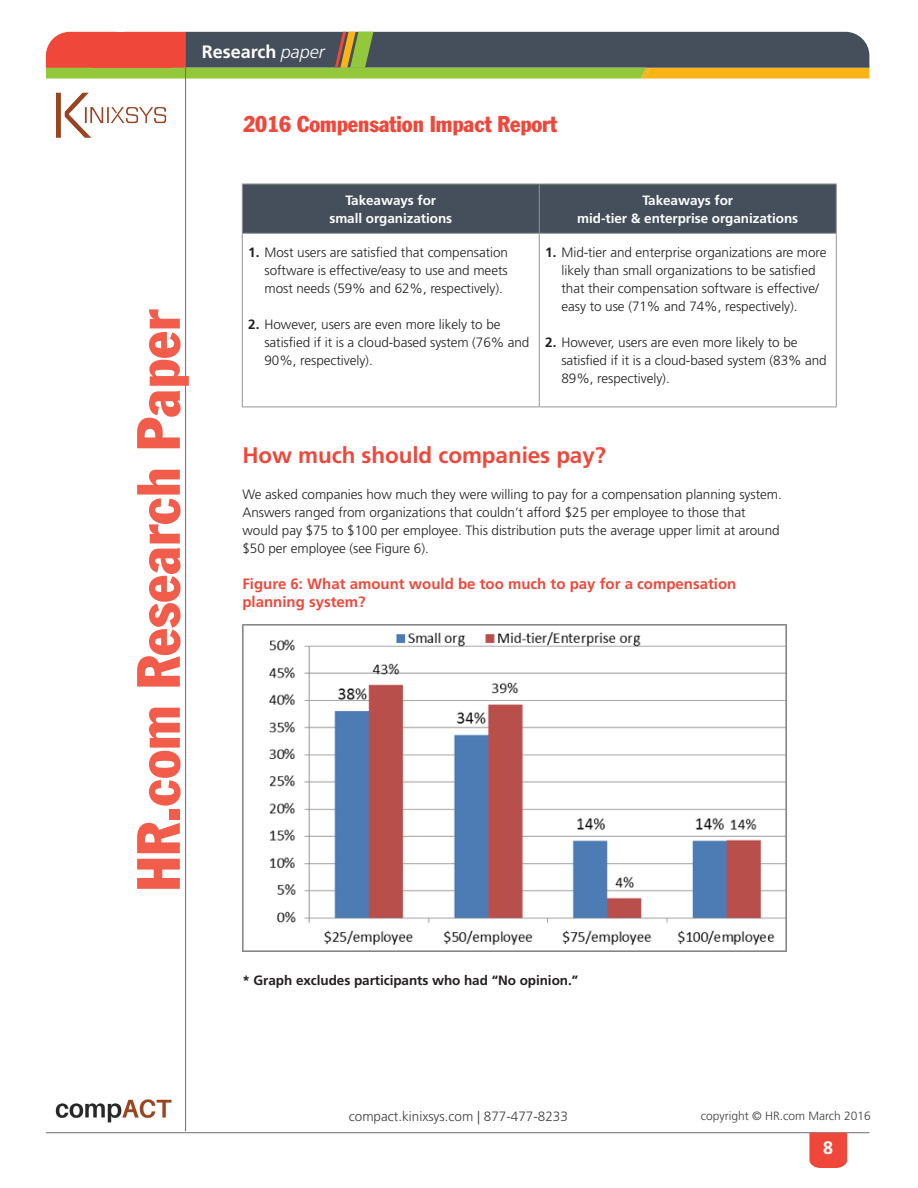
<style>
.page{position:relative;width:918px;height:1188px;background:#fff}
.page>*{position:absolute;margin:0;border:0;box-sizing:border-box;transform-origin:0 0}
.t1{font:condensed 60px "Franklin Gothic";color:#f15d4a}
.t2{font:condensed 22.5px "Franklin Gothic";letter-spacing:-.005em;color:#ef483b}
.t3{font:700 22.5px "Frutiger";letter-spacing:-.005em;color:#ef483b}
.t4{font:700 18px "Frutiger";color:#fff}
.t5{font:700 15px/18px "Frutiger";color:#ef483b}
.t6{font:300 13.5px/18px "Frutiger";letter-spacing:-.005em;color:#231f20}
.t7{font:700 13.5px/18px "Frutiger";letter-spacing:-.005em;color:#fff;text-align:center}
.t8{font:700 13.5px "Frutiger";letter-spacing:-.005em;color:#231f20}
.t9{font:300 13.5px "Frutiger";color:#3e3e3f}
.t10{font:300 12px "Frutiger";color:#3e3e3f}
.s1{font-weight:300;font-style:italic}
.s2{font-weight:700}
</style>
<div class="page">
<hr style="left:46px;top:1132px;width:823px;height:1px;background:#6c6d70">
<hr style="left:185px;top:32px;width:1px;height:1099px;background:#6c6d70">
<svg style="left:809px;top:1133px;width:38px;height:35px"></svg>
<svg style="left:46px;top:32px;width:823px;height:47px;background:#6f7151"></svg>
<div style="left:92px;top:32px;width:80px;height:36px;background:#ef483b"></div>
<img style="left:55px;top:1099px;width:117px;height:24px">
<img style="left:56px;top:93px;width:111px;height:45px">
<div style="left:243px;top:185px;width:593px;height:48px;background:#444f5b"></div>
<hr style="left:242px;top:184px;width:297px;height:1px;background:#939598">
<hr style="left:242px;top:184px;width:1px;height:49px;background:#939598">
<hr style="left:539px;top:184px;width:298px;height:1px;background:#939598">
<hr style="left:539px;top:184px;width:1px;height:49px;background:#939598">
<hr style="left:836px;top:184px;width:1px;height:49px;background:#939598">
<hr style="left:242px;top:233px;width:297px;height:1px;background:#939598">
<hr style="left:242px;top:234px;width:1px;height:173px;background:#939598">
<hr style="left:539px;top:233px;width:298px;height:1px;background:#939598">
<hr style="left:539px;top:234px;width:1px;height:173px;background:#939598">
<hr style="left:836px;top:234px;width:1px;height:173px;background:#939598">
<hr style="left:242px;top:407px;width:297px;height:1px;background:#939598">
<hr style="left:539px;top:407px;width:298px;height:1px;background:#939598">
<img style="left:242px;top:624px;width:544px;height:327px">
<h3 class="t4" style="left:202px;top:41px;width:125px">Research <span class="s1">paper</span></h3>
<h2 class="t2" style="left:243px;top:110px;width:316px">2016 Compensation Impact Report</h2>
<h1 class="t1" style="left:122px;top:892px;width:584px;rotate:-90deg">HR.com Research Paper</h1>
<p class="t7" style="left:329px;top:191px;width:124px">Takeaways for small organizations</p>
<p class="t7" style="left:577px;top:191px;width:222px">Takeaways for<br>mid-tier &amp; enterprise organizations</p>
<p class="t6" style="left:264px;top:243px;width:245px;text-align:justify;text-indent:-16px"><span class="s2">1.</span> Most users are satisfied that compensation software is effective/easy to use and meets most needs (59% and 62%, respectively).</p>
<p class="t6" style="left:264px;top:315px;width:266px;text-indent:-16px"><span class="s2">2.</span> However, users are even more likely to be satisfied if it is a cloud-based system (76% and<br>90%, respectively).</p>
<p class="t6" style="left:561px;top:243px;width:266px;text-indent:-16px"><span class="s2">1.</span> Mid-tier and enterprise organizations are more likely than small organizations to be satisfied that their compensation software is effective/ easy to use (71% and 74%, respectively).</p>
<p class="t6" style="left:561px;top:333px;width:267px;text-indent:-16px"><span class="s2">2.</span> However, users are even more likely to be satisfied if it is a cloud-based system (83% and<br>89%, respectively).</p>
<h2 class="t3" style="left:242px;top:442px;width:365px">How much should companies pay?</h2>
<p class="t6" style="left:242px;top:485px;width:541px">We asked companies how much they were willing to pay for a compensation planning system.<br>Answers ranged from organizations that couldn’t afford $25 per employee to those that would pay $75 to $100 per employee. This distribution puts the average upper limit at around $50 per employee (see Figure 6).</p>
<p class="t5" style="left:242px;top:575px;width:495px">Figure 6: What amount would be too much to pay for a compensation planning system?</p>
<p class="t8" style="left:242px;top:972px;width:337px">* Graph excludes participants who had “No opinion.”</p>
<p class="t9" style="left:349px;top:1109px;width:221px">compact.kinixsys.com | 877-477-8233</p>
<p class="t10" style="left:701px;top:1109px;width:172px">copyright © HR.com March 2016</p>
<h3 class="t4" style="left:823px;top:1137px;width:12px">8</h3>
</div>
